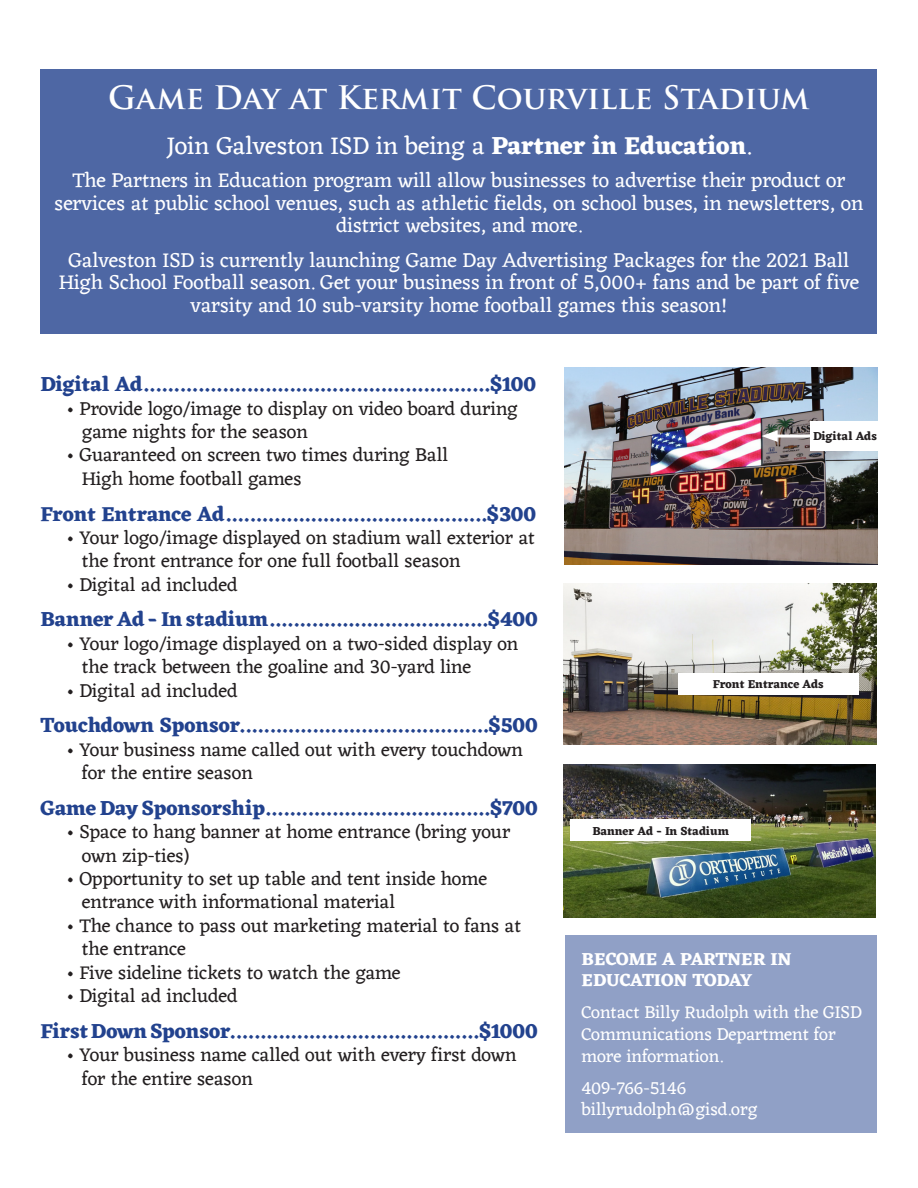
<style>
.page{position:relative;width:918px;height:1188px;background:#fff}
.page>*{position:absolute;margin:0;border:0;box-sizing:border-box;transform-origin:0 0}
.t1{font:700 31.5px "Trajan Pro";color:#fff}
.t2{font:25.5px "Eczar";color:#fff}
.t3{font:21px/22.5px "Eczar";color:#fff;text-align:center}
.t4{font:700 21px "Eczar";color:#22428e}
.t5{font:19.5px "Eczar";color:#231f20}
.t6{font:18px/21.6px "Eczar";color:#fff}
.t7{font:700 18px/21.6px "Eczar";letter-spacing:-.01em;color:#fff}
.t8{font:700 12px "Eczar";letter-spacing:-.01em;color:#231f20}
.s1{font-weight:700}
</style>
<div class="page">
<div style="left:40px;top:70px;width:838px;height:264px;background:#4e67a4"></div>
<img style="left:565px;top:368px;width:313px;height:196px">
<img style="left:564px;top:584px;width:313px;height:161px">
<div style="left:678px;top:673px;width:181px;height:22px;background:#fff"></div>
<div style="left:565px;top:936px;width:312px;height:197px;background:#90a0c6"></div>
<hr style="left:772px;top:435px;width:60px;height:3px;background:#fff">
<svg style="left:762px;top:430px;width:16px;height:12px"></svg>
<div style="left:810px;top:421px;width:75px;height:30px;background:#fff"></div>
<img style="left:564px;top:764px;width:312px;height:154px">
<div style="left:570px;top:820px;width:181px;height:21px;background:#fff"></div>
<p class="t1" style="left:108px;top:78px;width:703px">Game Day at Kermit Courville Stadium</p>
<p class="t2" style="left:167px;top:129px;width:586px">Join Galveston ISD in being a <span class="s1">Partner in Education</span>.</p>
<p class="t3" style="left:55px;top:170px;width:810px">The Partners in Education program will allow businesses to advertise their product or services at public school venues, such as athletic fields, on school buses, in newsletters, on district websites, and more.</p>
<p class="t3" style="left:59px;top:250px;width:802px">Galveston ISD is currently launching Game Day Advertising Packages for the 2021 Ball<br>High School Football season. Get your business in front of 5,000+ fans and be part of five varsity and 10 sub-varsity home football games this season!</p>
<p class="t4" style="left:40px;top:372px;width:497px">Digital Ad.........................................................$100</p>
<p class="t5" style="left:66px;top:395px;width:453px">• Provide logo/image to display on video board during</p>
<p class="t5" style="left:82px;top:418px;width:228px">game nights for the season</p>
<p class="t5" style="left:66px;top:442px;width:383px">• Guaranteed on screen two times during Ball</p>
<p class="t5" style="left:82px;top:465px;width:221px">High home football games</p>
<p class="t4" style="left:40px;top:501px;width:497px">Front Entrance Ad...........................................$300</p>
<p class="t5" style="left:66px;top:524px;width:470px">• Your logo/image displayed on stadium wall exterior at</p>
<p class="t5" style="left:82px;top:547px;width:380px">the front entrance for one full football season</p>
<p class="t5" style="left:66px;top:571px;width:173px">• Digital ad included</p>
<p class="t4" style="left:40px;top:607px;width:499px">Banner Ad - In stadium....................................$400</p>
<p class="t5" style="left:66px;top:630px;width:454px">• Your logo/image displayed on a two-sided display on</p>
<p class="t5" style="left:82px;top:653px;width:391px">the track between the goaline and 30-yard line</p>
<p class="t5" style="left:66px;top:677px;width:173px">• Digital ad included</p>
<p class="t4" style="left:40px;top:713px;width:499px">Touchdown Sponsor.........................................$500</p>
<p class="t5" style="left:66px;top:736px;width:458px">• Your business name called out with every touchdown</p>
<p class="t5" style="left:82px;top:759px;width:173px">for the entire season</p>
<p class="t4" style="left:40px;top:795px;width:499px">Game Day Sponsorship.....................................$700</p>
<p class="t5" style="left:66px;top:818px;width:445px">• Space to hang banner at home entrance (bring your</p>
<p class="t5" style="left:82px;top:842px;width:109px">own zip-ties)</p>
<p class="t5" style="left:66px;top:865px;width:422px">• Opportunity to set up table and tent inside home</p>
<p class="t5" style="left:82px;top:889px;width:315px">entrance with informational material</p>
<p class="t5" style="left:66px;top:912px;width:456px">• The chance to pass out marketing material to fans at</p>
<p class="t5" style="left:82px;top:935px;width:106px">the entrance</p>
<p class="t5" style="left:66px;top:959px;width:336px">• Five sideline tickets to watch the game</p>
<p class="t5" style="left:66px;top:982px;width:173px">• Digital ad included</p>
<p class="t4" style="left:40px;top:1018px;width:499px">First Down Sponsor.........................................$1000</p>
<p class="t5" style="left:66px;top:1041px;width:452px">• Your business name called out with every first down</p>
<p class="t5" style="left:82px;top:1065px;width:173px">for the entire season</p>
<p class="t8" style="left:813px;top:429px;width:65px">Digital Ads</p>
<p class="t8" style="left:713px;top:677px;width:112px">Front Entrance Ads</p>
<p class="t8" style="left:593px;top:823px;width:138px">Banner Ad - In Stadium</p>
<p class="t7" style="left:582px;top:948px;width:211px">BECOME A PARTNER IN<br>EDUCATION TODAY</p>
<p class="t6" style="left:582px;top:1003px;width:282px">Contact Billy Rudolph with the GISD<br>Communications Department for more information.</p>
<p class="t6" style="left:582px;top:1078px;width:106px">409-766-5146</p>
<p class="t6" style="left:582px;top:1100px;width:178px">billyrudolph@gisd.org</p>
</div>
